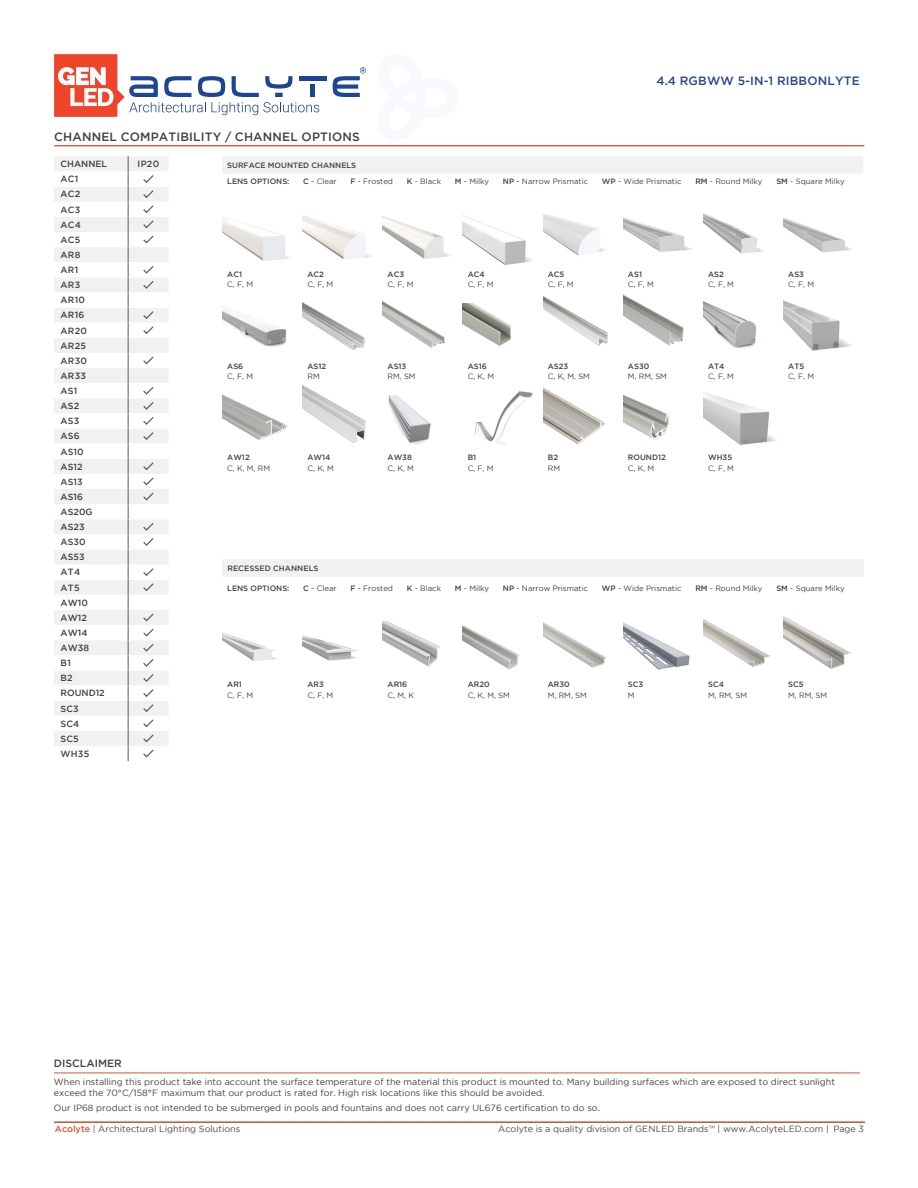
<style>
.page{position:relative;width:918px;height:1188px;background:#fff}
.page>*{position:absolute;margin:0;border:0;box-sizing:border-box;transform-origin:0 0}
.t1{font:500 12px "Gotham";letter-spacing:.015em;color:#414042}
.t2{font:500 12px "Gotham";letter-spacing:.015em;color:#26478e}
.t3{font:500 10.5px "Gotham";color:#414042}
.t4{font:9px/10.8px "Gotham";color:#414042}
.t5{font:500 9px/15.1px "Gotham";color:#414042}
.t6{font:9px "Gotham";color:#4a4a4b}
.t7{font:7.65px "Gotham";color:#414042}
.t8{font:500 7.65px/16.6px "Gotham";color:#414042}
.s1{font-weight:500}
.s2{font-weight:500;color:#db5337}
.s3{color:#58595b}
</style>
<div class="page">
<svg style="left:54px;top:54px;width:265px;height:63px"></svg>
<div style="left:310px;top:85px;width:5px;height:12px;background:#1d4592"></div>
<hr style="left:299px;top:76px;width:27px;height:4px;background:#1d4592">
<svg style="left:333px;top:67px;width:33px;height:30px"></svg>
<hr style="left:54px;top:1122px;width:811px;height:1px;background:#db5337">
<hr style="left:54px;top:145px;width:810px;height:1px;background:#db5337">
<hr style="left:54px;top:1073px;width:806px;height:1px;background:#db5336">
<svg style="left:54px;top:156px;width:114px;height:16px;fill:#f1f1f2"></svg>
<svg style="left:54px;top:172px;width:114px;height:589px"></svg>
<svg style="left:128px;top:156px;width:1px;height:605px"></svg>
<svg style="left:142px;top:174px;width:13px;height:70px"></svg>
<svg style="left:142px;top:265px;width:13px;height:25px"></svg>
<svg style="left:142px;top:310px;width:13px;height:25px"></svg>
<svg style="left:142px;top:355px;width:13px;height:10px"></svg>
<svg style="left:142px;top:386px;width:13px;height:55px"></svg>
<svg style="left:142px;top:461px;width:13px;height:40px"></svg>
<svg style="left:142px;top:522px;width:13px;height:25px"></svg>
<svg style="left:142px;top:567px;width:13px;height:25px"></svg>
<svg style="left:142px;top:612px;width:13px;height:25px"></svg>
<svg style="left:142px;top:643px;width:13px;height:115px"></svg>
<div style="left:222px;top:156px;width:641px;height:17px;background:#f1f1f2"></div>
<img style="left:222px;top:217px;width:68px;height:44px">
<img style="left:303px;top:216px;width:69px;height:43px">
<img style="left:383px;top:216px;width:67px;height:43px">
<img style="left:463px;top:215px;width:70px;height:50px">
<img style="left:543px;top:213px;width:63px;height:43px">
<img style="left:623px;top:217px;width:69px;height:35px">
<img style="left:703px;top:213px;width:60px;height:41px">
<img style="left:784px;top:218px;width:68px;height:35px">
<img style="left:222px;top:308px;width:65px;height:39px">
<img style="left:303px;top:302px;width:62px;height:48px">
<img style="left:383px;top:301px;width:62px;height:47px">
<img style="left:463px;top:304px;width:48px;height:42px">
<img style="left:543px;top:296px;width:65px;height:50px">
<img style="left:623px;top:294px;width:61px;height:52px">
<img style="left:703px;top:301px;width:54px;height:48px">
<img style="left:784px;top:300px;width:68px;height:51px">
<img style="left:222px;top:394px;width:66px;height:46px">
<img style="left:303px;top:385px;width:63px;height:58px">
<img style="left:388px;top:395px;width:43px;height:50px">
<img style="left:474px;top:391px;width:59px;height:54px">
<img style="left:543px;top:387px;width:62px;height:58px">
<img style="left:623px;top:395px;width:46px;height:45px">
<img style="left:703px;top:392px;width:74px;height:53px">
<div style="left:222px;top:559px;width:641px;height:18px;background:#f1f1f2"></div>
<img style="left:222px;top:632px;width:55px;height:29px">
<img style="left:303px;top:635px;width:55px;height:26px">
<img style="left:383px;top:622px;width:57px;height:45px">
<img style="left:463px;top:626px;width:57px;height:44px">
<img style="left:543px;top:622px;width:64px;height:46px">
<img style="left:623px;top:622px;width:67px;height:48px">
<img style="left:703px;top:619px;width:67px;height:48px">
<img style="left:784px;top:616px;width:67px;height:53px">
<h1 class="t1" style="left:54px;top:129px;width:307px">CHANNEL COMPATIBILITY / CHANNEL OPTIONS</h1>
<h1 class="t2" style="left:657px;top:74px;width:205px">4.4 RGBWW 5-IN-1 RIBBONLYTE</h1>
<p class="t5" style="left:61px;top:156px;width:48px">CHANNEL</p>
<p class="t5" style="left:138px;top:156px;width:23px">IP20</p>
<p class="t5" style="left:61px;top:171px;width:46px">AC1<br>AC2<br>AC3<br>AC4<br>AC5<br>AR8<br>AR1<br>AR3<br>AR10<br>AR16<br>AR20<br>AR25<br>AR30<br>AR33<br>AS1<br>AS2<br>AS3<br>AS6<br>AS10<br>AS12<br>AS13<br>AS16<br>AS20G<br>AS23<br>AS30<br>AS53<br>AT4<br>AT5<br>AW10<br>AW12<br>AW14<br>AW38<br>B1<br>B2<br>ROUND12<br>SC3<br>SC4<br>SC5<br>WH35</p>
<p class="t8" style="left:227px;top:157px;width:130px">SURFACE MOUNTED CHANNELS<br>LENS OPTIONS:</p>
<p class="t7" style="left:303px;top:177px;width:35px"><span class="s1">C</span> - Clear</p>
<p class="t7" style="left:350px;top:177px;width:44px"><span class="s1">F</span> - Frosted</p>
<p class="t7" style="left:407px;top:177px;width:36px"><span class="s1">K</span> - Black</p>
<p class="t7" style="left:455px;top:177px;width:36px"><span class="s1">M</span> - Milky</p>
<p class="t7" style="left:503px;top:177px;width:87px"><span class="s1">NP</span> - Narrow Prismatic</p>
<p class="t7" style="left:602px;top:177px;width:81px"><span class="s1">WP</span> - Wide Prismatic</p>
<p class="t7" style="left:695px;top:177px;width:69px"><span class="s1">RM</span> - Round Milky</p>
<p class="t7" style="left:776px;top:177px;width:70px"><span class="s1">SM</span> - Square Milky</p>
<p class="t8" style="left:227px;top:266px;width:16px">AC1</p>
<p class="t7" style="left:227px;top:280px;width:27px">C, F, M</p>
<p class="t8" style="left:307px;top:266px;width:18px">AC2</p>
<p class="t7" style="left:307px;top:280px;width:27px">C, F, M</p>
<p class="t8" style="left:388px;top:266px;width:18px">AC3</p>
<p class="t7" style="left:388px;top:280px;width:27px">C, F, M</p>
<p class="t8" style="left:468px;top:266px;width:19px">AC4</p>
<p class="t7" style="left:468px;top:280px;width:27px">C, F, M</p>
<p class="t8" style="left:548px;top:266px;width:18px">AC5</p>
<p class="t7" style="left:548px;top:280px;width:27px">C, F, M</p>
<p class="t8" style="left:628px;top:266px;width:16px">AS1</p>
<p class="t7" style="left:628px;top:280px;width:27px">C, F, M</p>
<p class="t8" style="left:708px;top:266px;width:17px">AS2</p>
<p class="t7" style="left:708px;top:280px;width:27px">C, F, M</p>
<p class="t8" style="left:788px;top:266px;width:17px">AS3</p>
<p class="t7" style="left:788px;top:280px;width:27px">C, F, M</p>
<p class="t8" style="left:227px;top:357px;width:18px">AS6</p>
<p class="t7" style="left:227px;top:372px;width:27px">C, F, M</p>
<p class="t8" style="left:307px;top:357px;width:20px">AS12</p>
<p class="t7" style="left:307px;top:372px;width:14px">RM</p>
<p class="t8" style="left:388px;top:357px;width:20px">AS13</p>
<p class="t7" style="left:388px;top:372px;width:30px">RM, SM</p>
<p class="t8" style="left:468px;top:357px;width:21px">AS16</p>
<p class="t7" style="left:468px;top:372px;width:28px">C, K, M</p>
<p class="t8" style="left:548px;top:357px;width:22px">AS23</p>
<p class="t7" style="left:548px;top:372px;width:44px">C, K, M, SM</p>
<p class="t8" style="left:628px;top:357px;width:23px">AS30</p>
<p class="t7" style="left:628px;top:372px;width:40px">M, RM, SM</p>
<p class="t8" style="left:708px;top:357px;width:18px">AT4</p>
<p class="t7" style="left:708px;top:372px;width:27px">C, F, M</p>
<p class="t8" style="left:788px;top:357px;width:17px">AT5</p>
<p class="t7" style="left:788px;top:372px;width:27px">C, F, M</p>
<p class="t8" style="left:227px;top:449px;width:24px">AW12</p>
<p class="t7" style="left:227px;top:464px;width:44px">C, K, M, RM</p>
<p class="t8" style="left:307px;top:449px;width:24px">AW14</p>
<p class="t7" style="left:307px;top:464px;width:28px">C, K, M</p>
<p class="t8" style="left:388px;top:449px;width:26px">AW38</p>
<p class="t7" style="left:388px;top:464px;width:28px">C, K, M</p>
<p class="t8" style="left:468px;top:449px;width:10px">B1</p>
<p class="t7" style="left:468px;top:464px;width:27px">C, F, M</p>
<p class="t8" style="left:548px;top:449px;width:12px">B2</p>
<p class="t7" style="left:548px;top:464px;width:14px">RM</p>
<p class="t8" style="left:628px;top:449px;width:39px">ROUND12</p>
<p class="t7" style="left:628px;top:464px;width:28px">C, K, M</p>
<p class="t8" style="left:708px;top:449px;width:26px">WH35</p>
<p class="t7" style="left:708px;top:464px;width:27px">C, F, M</p>
<p class="t8" style="left:227px;top:560px;width:93px">RECESSED CHANNELS</p>
<p class="t8" style="left:227px;top:580px;width:64px">LENS OPTIONS:</p>
<p class="t7" style="left:303px;top:584px;width:35px"><span class="s1">C</span> - Clear</p>
<p class="t7" style="left:350px;top:584px;width:44px"><span class="s1">F</span> - Frosted</p>
<p class="t7" style="left:407px;top:584px;width:36px"><span class="s1">K</span> - Black</p>
<p class="t7" style="left:455px;top:584px;width:36px"><span class="s1">M</span> - Milky</p>
<p class="t7" style="left:503px;top:584px;width:87px"><span class="s1">NP</span> - Narrow Prismatic</p>
<p class="t7" style="left:602px;top:584px;width:81px"><span class="s1">WP</span> - Wide Prismatic</p>
<p class="t7" style="left:695px;top:584px;width:69px"><span class="s1">RM</span> - Round Milky</p>
<p class="t7" style="left:776px;top:584px;width:70px"><span class="s1">SM</span> - Square Milky</p>
<p class="t8" style="left:227px;top:676px;width:16px">AR1</p>
<p class="t7" style="left:227px;top:691px;width:27px">C, F, M</p>
<p class="t8" style="left:307px;top:676px;width:18px">AR3</p>
<p class="t7" style="left:307px;top:691px;width:27px">C, F, M</p>
<p class="t8" style="left:388px;top:676px;width:21px">AR16</p>
<p class="t7" style="left:388px;top:691px;width:28px">C, M, K</p>
<p class="t8" style="left:468px;top:676px;width:23px">AR20</p>
<p class="t7" style="left:468px;top:691px;width:44px">C, K, M, SM</p>
<p class="t8" style="left:548px;top:676px;width:23px">AR30</p>
<p class="t7" style="left:548px;top:691px;width:40px">M, RM, SM</p>
<p class="t8" style="left:628px;top:676px;width:17px">SC3</p>
<p class="t7" style="left:628px;top:691px;width:8px">M</p>
<p class="t8" style="left:708px;top:676px;width:17px">SC4</p>
<p class="t7" style="left:708px;top:691px;width:40px">M, RM, SM</p>
<p class="t8" style="left:788px;top:676px;width:17px">SC5</p>
<p class="t7" style="left:788px;top:691px;width:40px">M, RM, SM</p>
<h2 class="t3" style="left:54px;top:1057px;width:69px">DISCLAIMER</h2>
<p class="t4" style="left:54px;top:1076px;width:783px">When installing this product take into account the surface temperature of the material this product is mounted to. Many building surfaces which are exposed to direct sunlight exceed the 70°C/158°F maximum that our product is rated for. High risk locations like this should be avoided.</p>
<p class="t4" style="left:54px;top:1103px;width:547px">Our IP68 product is not intended to be submerged in pools and fountains and does not carry UL676 certification to do so.</p>
<p class="t6" style="left:55px;top:1124px;width:187px"><span class="s2">Acolyte</span> | Architectural Lighting Solutions</p>
<p class="t6" style="left:498px;top:1124px;width:367px">Acolyte is a quality division of GENLED Brands<span class="s3">™</span> | www.AcolyteLED.com | Page 3</p>
</div>
